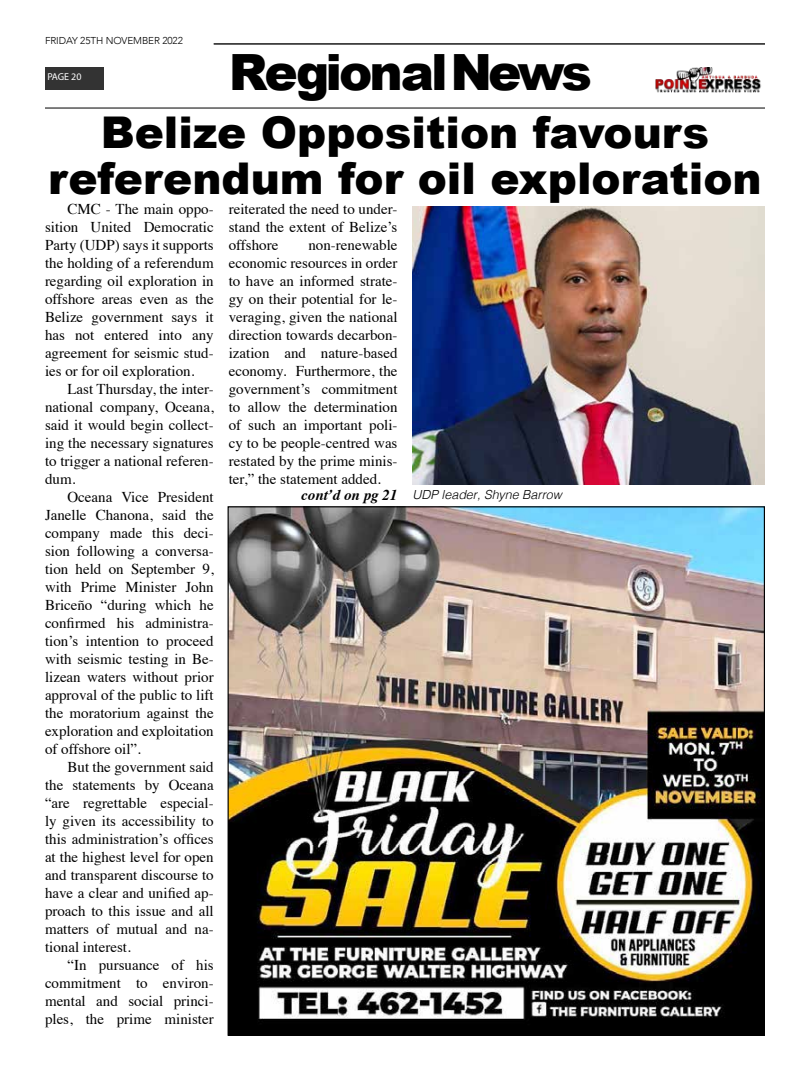
<style>
.page{position:relative;width:810px;height:1080px;background:#fff}
.page>*{position:absolute;margin:0;border:0;box-sizing:border-box;transform-origin:0 0}
.t1{font:900 50px "Arial";letter-spacing:-.06em;color:#000}
.t2{font:900 43.75px/46.2px "Arial";color:#000;text-align:center}
.t3{font:15px/18px "Times";color:#000;text-align:justify}
.t4{font:italic 300 12.5px "Helvetica";color:#000}
.t5{font:300 10px "Avenir";letter-spacing:-.01em;color:#000}
.t6{font:10px "Myriad Pro";letter-spacing:-.005em;color:#fff}
.s1{font-family:"Times";font-weight:700;font-size:15px}
</style>
<div class="page">
<div style="left:45px;top:67px;width:58px;height:22px;background:#333"></div>
<img style="left:656px;top:67px;width:105px;height:25px">
<hr style="left:45px;top:107px;width:720px;height:2px;background:#333">
<hr style="left:214px;top:43px;width:551px;height:2px;background:#333">
<img style="left:230px;top:508px;width:533px;height:526px">
<img style="left:412px;top:206px;width:353px;height:279px">
<p class="t5" style="left:45px;top:35px;width:139px">FRIDAY 25TH NOVEMBER 2022</p>
<p class="t6" style="left:47px;top:71px;width:36px">PAGE 20</p>
<h1 class="t1" style="left:229px;top:35px;width:365px">RegionalNews</h1>
<h2 class="t2" style="left:48px;top:107px;width:715px">Belize Opposition favours referendum for oil exploration</h2>
<p class="t3" style="left:45px;top:198px;width:170px;text-indent:22px">CMC - The main oppo&shy;sition United Democratic Party (UDP) says it supports the holding of a referendum regarding oil exploration in offshore areas even as the Belize government says it has not entered into any agreement for seismic stud&shy;ies or for oil exploration.</p>
<p class="t3" style="left:45px;top:378px;width:170px;text-indent:22px">Last Thursday, the inter&shy;national company, Oceana, said it would begin collect&shy;ing the necessary signatures to trigger a national referen&shy;dum.</p>
<p class="t3" style="left:45px;top:486px;width:170px;text-indent:22px">Oceana Vice President Janelle Chanona, said the company made this deci&shy;sion following a conversa&shy;tion held on September 9, with Prime Minister John Briceño “during which he confirmed his administra&shy;tion’s intention to proceed with seismic testing in Be&shy;lizean waters without prior approval of the public to lift the moratorium against the exploration and exploitation of offshore oil”.</p>
<p class="t3" style="left:45px;top:756px;width:170px;text-indent:22px">But the government said the statements by Oceana “are regrettable especial&shy;ly given its accessibility to this administration’s offices at the highest level for open and transparent discourse to have a clear and unified ap&shy;proach to this issue and all matters of mutual and na&shy;tional interest.</p>
<p class="t3" style="left:45px;top:954px;width:170px;text-indent:22px">“In pursuance of his commitment to environ&shy;mental and social princi&shy;ples, the prime minister</p>
<p class="t3" style="left:229px;top:198px;width:170px">reiterated the need to under&shy;stand the extent of Belize’s offshore</p>
<p class="t3" style="left:229px;top:234px;width:170px;text-indent:80px">non-renewable economic resources in order to have an informed strate&shy;gy on their potential for le&shy;veraging, given the national direction towards decarbon&shy;ization and nature-based economy. Furthermore, the government’s commitment to allow the determination of such an important poli&shy;cy to be people-centred was restated by the prime minis&shy;ter,” the statement added.</p>
<p class="t4" style="left:301px;top:484px;width:262px"><span class="s1">cont’d on pg 21</span> UDP leader, Shyne Barrow</p>
</div>
